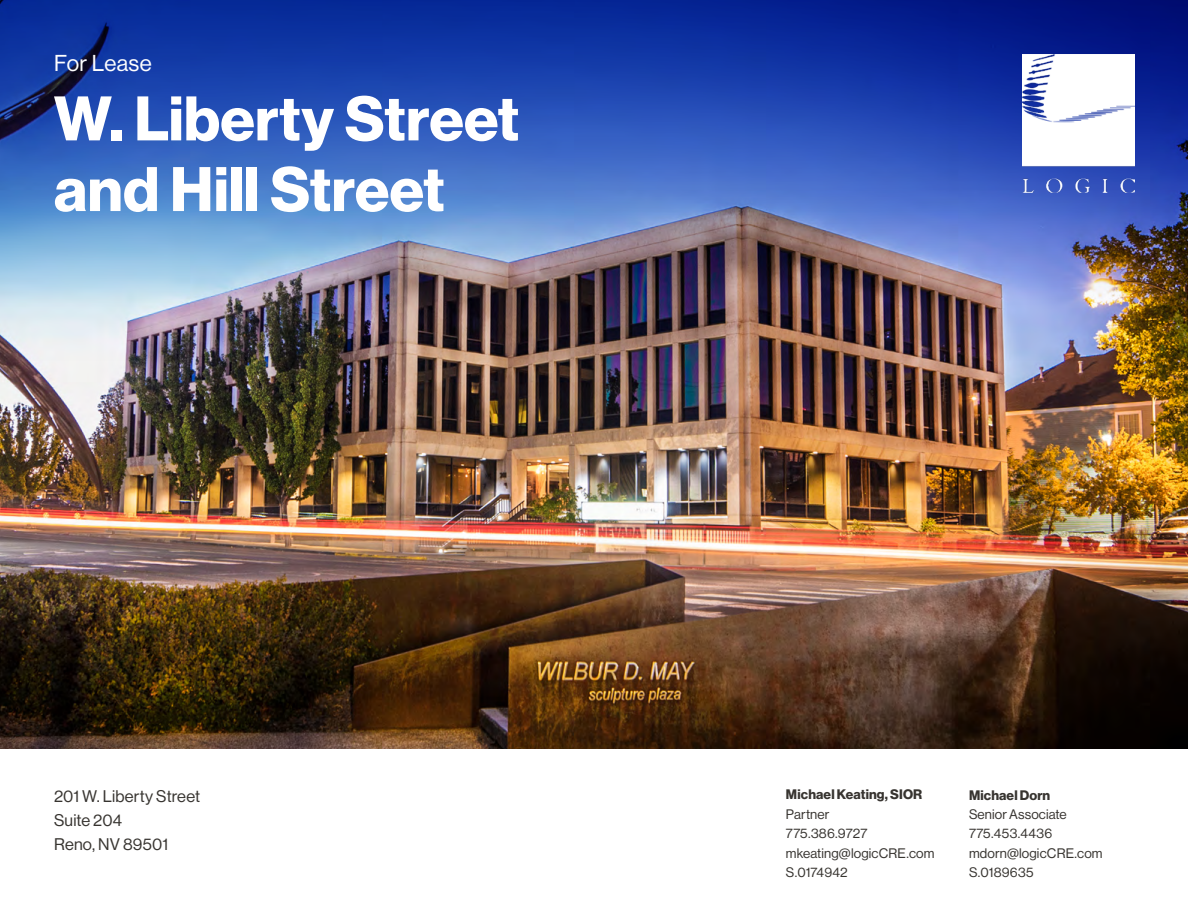
<style>
.page{position:relative;width:1188px;height:918px;background:#fff}
.page>*{position:absolute;margin:0;border:0;box-sizing:border-box;transform-origin:0 0}
.t1{font:61.5px/70.7px "N Haas Grotesk DS Pro 75 Bd";letter-spacing:.005em;color:#fff}
.t2{font:22.5px "N Haas Grotesk DS Pro 55 Rg";letter-spacing:.015em;color:#fff}
.t3{font:16.5px/24px "N Haas Grotesk DS Pro 55 Rg";letter-spacing:.01em;color:#373430}
.t4{font:13.5px/19.5px "N Haas Grotesk DS Pro 55 Rg";letter-spacing:.01em;color:#373430}
.t5{font:13.5px "N Haas Grotesk DS Pro 75 Bd";letter-spacing:.01em;color:#373430}
</style>
<div class="page">
<img style="left:0;top:363px;width:1188px;height:386px">
<img style="left:0;top:0;width:1188px;height:363px">
<img style="left:1022px;top:54px;width:112px;height:138px">
<h2 class="t2" style="left:54px;top:51px;width:99px">For Lease</h2>
<h1 class="t1" style="left:54px;top:84px;width:467px">W. Liberty Street and Hill Street</h1>
<p class="t5" style="left:786px;top:787px;width:138px">Michael Keating, SIOR</p>
<p class="t4" style="left:786px;top:805px;width:150px">Partner<br>775.386.9727 mkeating@logicCRE.com<br>S.0174942</p>
<p class="t3" style="left:54px;top:784px;width:148px">201 W. Liberty Street<br>Suite 204<br>Reno, NV 89501</p>
<p class="t5" style="left:969px;top:787px;width:83px">Michael Dorn</p>
<p class="t4" style="left:969px;top:805px;width:135px">Senior Associate<br>775.453.4436 mdorn@logicCRE.com<br>S.0189635</p>
</div>
